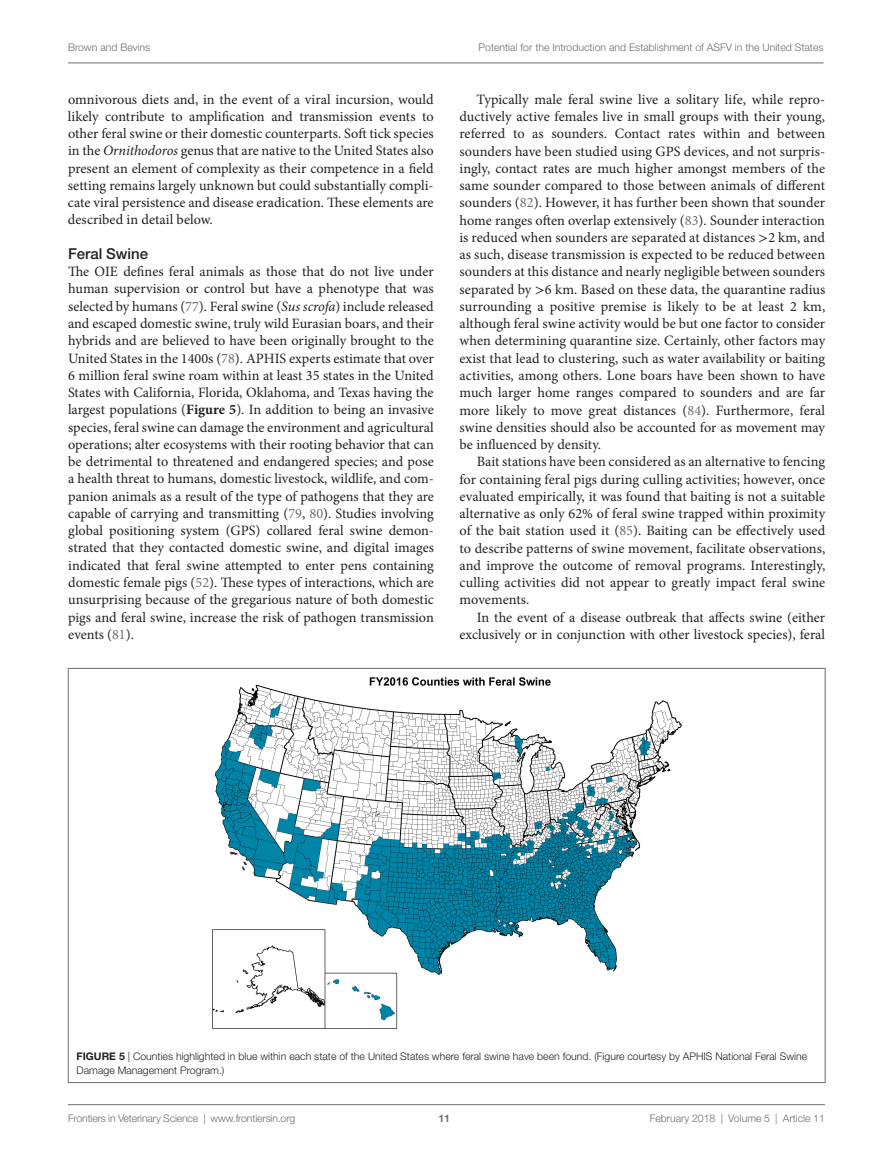
<style>
.page{position:relative;width:893px;height:1170px;background:#fff}
.page>*{position:absolute;margin:0;border:0;box-sizing:border-box;transform-origin:0 0}
.t1{font:500 15px "Helvetica Neue LT Std";color:#231f20}
.t2{font:14.25px/17.2px "Minion Pro";color:#231f20;text-align:justify}
.t3{font:300 10.5px "Helvetica Neue LT Std";color:#6c6d70}
.t4{font:300 10.5px/14.2px "Helvetica Neue LT Std";color:#231f20}
.t5{font:700 10.5px "Helvetica Neue LT Std";color:#231f20}
.t6{font:700 10.5px "Helvetica Neue LT Std";color:#6c6d70}
.s1{font-style:italic}
.s2{color:#6c6d70}
.s3{font-weight:700}
.s4{font-family:"STIX General"}
</style>
<div class="page">
<img style="left:212px;top:677px;width:470px;height:352px">
<hr style="left:68px;top:1104px;width:757px;height:1px;background:#6c6d70">
<hr style="left:68px;top:63px;width:755px;height:1px;background:#6c6d70">
<p class="t3" style="left:68px;top:41px;width:84px">Brown and Bevins</p>
<p class="t3" style="left:479px;top:41px;width:346px">Potential for the Introduction and Establishment of ASFV in the United States</p>
<p class="t2" style="left:68px;top:90px;width:367px">omnivorous diets and, in the event of a viral incursion, would likely contribute to amplification and transmission events to other feral swine or their domestic counterparts. Soft tick species in the <span class="s1">Ornithodoros</span> genus that are native to the United States also present an element of complexity as their competence in a field setting remains largely unknown but could substantially compli&shy;cate viral persistence and disease eradication. These elements are described in detail below.</p>
<p class="t1" style="left:68px;top:244px;width:82px">Feral Swine</p>
<p class="t2" style="left:68px;top:263px;width:367px">The OIE defines feral animals as those that do not live under human supervision or control but have a phenotype that was selected by humans (<span class="s2">77</span>). Feral swine (<span class="s1">Sus scrofa</span>) include released and escaped domestic swine, truly wild Eurasian boars, and their hybrids and are believed to have been originally brought to the United States in the 1400s (<span class="s2">78</span>). APHIS experts estimate that over 6 million feral swine roam within at least 35 states in the United States with California, Florida, Oklahoma, and Texas having the largest populations (<span class="s3">Figure 5</span>). In addition to being an invasive species, feral swine can damage the environment and agricultural operations; alter ecosystems with their rooting behavior that can be detrimental to threatened and endangered species; and pose a health threat to humans, domestic livestock, wildlife, and com&shy;panion animals as a result of the type of pathogens that they are capable of carrying and transmitting (<span class="s2">79</span>, <span class="s2">80</span>). Studies involving global positioning system (GPS) collared feral swine demon&shy;strated that they contacted domestic swine, and digital images indicated that feral swine attempted to enter pens containing domestic female pigs (<span class="s2">52</span>). These types of interactions, which are unsurprising because of the gregarious nature of both domestic pigs and feral swine, increase the risk of pathogen transmission events (<span class="s2">81</span>).</p>
<p class="t2" style="left:459px;top:91px;width:367px;text-indent:17px">Typically male feral swine live a solitary life, while repro&shy;ductively active females live in small groups with their young, referred to as sounders. Contact rates within and between sounders have been studied using GPS devices, and not surpris&shy;ingly, contact rates are much higher amongst members of the same sounder compared to those between animals of different sounders (<span class="s2">82</span>). However, it has further been shown that sounder home ranges often overlap extensively (<span class="s2">83</span>). Sounder interaction is reduced when sounders are separated at distances <span class="s4">&gt;</span>2 km, and as such, disease transmission is expected to be reduced between sounders at this distance and nearly negligible between sounders separated by <span class="s4">&gt;</span>6 km. Based on these data, the quarantine radius surrounding a positive premise is likely to be at least 2 km, although feral swine activity would be but one factor to consider when determining quarantine size. Certainly, other factors may exist that lead to clustering, such as water availability or baiting activities, among others. Lone boars have been shown to have much larger home ranges compared to sounders and are far more likely to move great distances (<span class="s2">84</span>). Furthermore, feral swine densities should also be accounted for as movement may be influenced by density.</p>
<p class="t2" style="left:459px;top:453px;width:367px;text-indent:17px">Bait stations have been considered as an alternative to fencing for containing feral pigs during culling activities; however, once evaluated empirically, it was found that baiting is not a suitable alternative as only 62% of feral swine trapped within proximity of the bait station used it (<span class="s2">85</span>). Baiting can be effectively used to describe patterns of swine movement, facilitate observations, and improve the outcome of removal programs. Interestingly, culling activities did not appear to greatly impact feral swine movements.</p>
<p class="t2" style="left:460px;top:608px;width:367px;text-align:right">In the event of a disease outbreak that affects swine (either exclusively or in conjunction with other livestock species), feral</p>
<p class="t4" style="left:77px;top:1048px;width:732px;text-indent:33px"><span class="s3">E 5</span> | Counties highlighted in blue within each state of the United States where feral swine have been found. (Figure courtesy by APHIS National Feral Swine<br>Damage Management Program.)</p>
<p class="t6" style="left:439px;top:1111px;width:13px">11</p>
<p class="t5" style="left:77px;top:1049px;width:18px">FIGUR</p>
<p class="t3" style="left:68px;top:1111px;width:229px">Frontiers in Veterinary Science | www.frontiersin.org</p>
<p class="t3" style="left:650px;top:1111px;width:177px">February 2018 | Volume 5 | Article 11</p>
</div>
